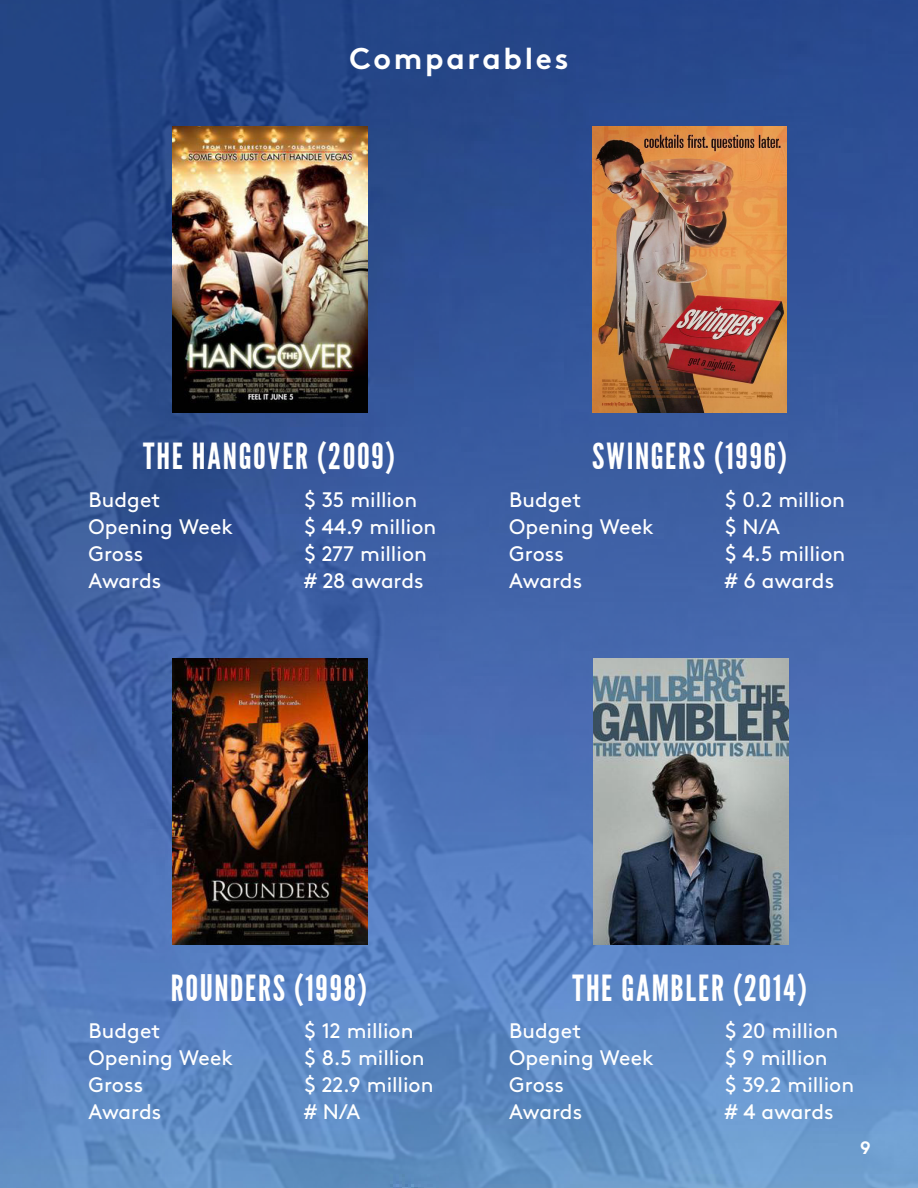
<style>
.page{position:relative;width:918px;height:1188px;background:#fff}
.page>*{position:absolute;margin:0;border:0;box-sizing:border-box;transform-origin:0 0}
.t1{font:36px "League Gothic";letter-spacing:.05em;color:#fff}
.t2{font:700 30px "Brown";letter-spacing:.09em;color:#fff}
.t3{font:21px "Brown";color:#fff}
.t4{font:700 18px "Brown";color:#fff}
</style>
<div class="page">
<img style="left:0;top:0;width:918px;height:1188px">
<img style="left:594px;top:658px;width:194px;height:286px">
<img style="left:173px;top:126px;width:194px;height:286px">
<img style="left:173px;top:658px;width:194px;height:286px">
<img style="left:592px;top:126px;width:195px;height:286px">
<p class="t2" style="left:349px;top:34px;width:221px">Comparables</p>
<p class="t1" style="left:143px;top:436px;width:253px">THE HANGOVER (2009)</p>
<p class="t3" style="left:88px;top:483px;width:73px">Budget</p>
<p class="t3" style="left:305px;top:483px;width:114px">$ 35 million</p>
<p class="t3" style="left:88px;top:510px;width:146px">Opening Week</p>
<p class="t3" style="left:305px;top:510px;width:133px">$ 44.9 million</p>
<p class="t3" style="left:88px;top:537px;width:56px">Gross</p>
<p class="t3" style="left:305px;top:537px;width:124px">$ 277 million</p>
<p class="t3" style="left:88px;top:564px;width:74px">Awards</p>
<p class="t3" style="left:305px;top:564px;width:121px"># 28 awards</p>
<p class="t1" style="left:592px;top:436px;width:196px">SWINGERS (1996)</p>
<p class="t3" style="left:509px;top:483px;width:73px">Budget</p>
<p class="t3" style="left:725px;top:483px;width:121px">$ 0.2 million</p>
<p class="t3" style="left:509px;top:510px;width:146px">Opening Week</p>
<p class="t3" style="left:725px;top:510px;width:56px">$ N/A</p>
<p class="t3" style="left:509px;top:537px;width:56px">Gross</p>
<p class="t3" style="left:725px;top:537px;width:122px">$ 4.5 million</p>
<p class="t3" style="left:509px;top:564px;width:74px">Awards</p>
<p class="t3" style="left:725px;top:564px;width:110px"># 6 awards</p>
<p class="t1" style="left:171px;top:967px;width:198px">ROUNDERS (1998)</p>
<p class="t3" style="left:88px;top:1015px;width:73px">Budget</p>
<p class="t3" style="left:305px;top:1015px;width:111px">$ 12 million</p>
<p class="t3" style="left:88px;top:1042px;width:146px">Opening Week</p>
<p class="t3" style="left:305px;top:1042px;width:122px">$ 8.5 million</p>
<p class="t3" style="left:88px;top:1069px;width:56px">Gross</p>
<p class="t3" style="left:305px;top:1069px;width:131px">$ 22.9 million</p>
<p class="t3" style="left:88px;top:1096px;width:74px">Awards</p>
<p class="t3" style="left:304px;top:1096px;width:57px"># N/A</p>
<p class="t1" style="left:573px;top:967px;width:236px">THE GAMBLER (2014)</p>
<p class="t3" style="left:509px;top:1015px;width:73px">Budget</p>
<p class="t3" style="left:725px;top:1015px;width:115px">$ 20 million</p>
<p class="t3" style="left:509px;top:1042px;width:146px">Opening Week</p>
<p class="t3" style="left:725px;top:1042px;width:104px">$ 9 million</p>
<p class="t3" style="left:509px;top:1069px;width:56px">Gross</p>
<p class="t3" style="left:725px;top:1069px;width:130px">$ 39.2 million</p>
<p class="t3" style="left:509px;top:1096px;width:74px">Awards</p>
<p class="t3" style="left:725px;top:1096px;width:110px"># 4 awards</p>
<p class="t4" style="left:860px;top:1133px;width:12px">9</p>
</div>
